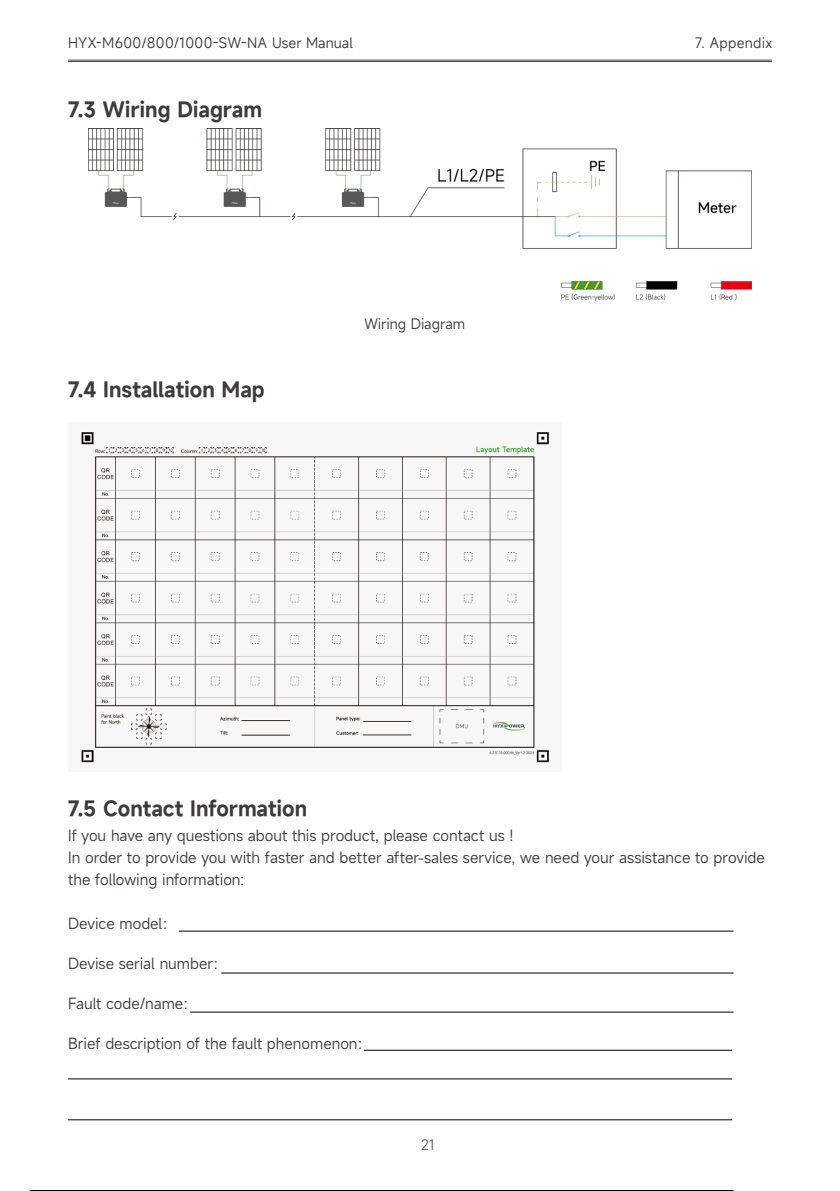
<style>
.page{position:relative;width:840px;height:1191px;background:#fff}
.page>*{position:absolute;margin:0;border:0;box-sizing:border-box;transform-origin:0 0}
.t1{font:600 20px "Mi Sans";letter-spacing:-.005em;color:#3e3a39}
.t2{font:15px/22px "Mi Sans";color:#3e3a39}
.t3{font:14px "Mi Sans";letter-spacing:.015em;color:#3e3a39}
.t4{font:14px "Mi Sans";color:#626060}
</style>
<div class="page">
<hr style="left:68px;top:60px;width:703px;height:1px;background:#4c4948">
<hr style="left:68px;top:61px;width:703px;height:1px;background:#4c4948">
<img style="left:89px;top:128px;width:662px;height:172px">
<img style="left:81px;top:432px;width:468px;height:331px">
<hr style="left:179px;top:930px;width:554px;height:1px;background:#000">
<hr style="left:221px;top:972px;width:512px;height:1px;background:#000">
<hr style="left:190px;top:1011px;width:543px;height:1px;background:#000">
<hr style="left:68px;top:1078px;width:663px;height:1px;background:#000">
<hr style="left:68px;top:1119px;width:663px;height:1px;background:#000">
<hr style="left:30px;top:1190px;width:703px;height:1px;background:#000">
<hr style="left:363px;top:1049px;width:368px;height:1px;background:#000">
<p class="t3" style="left:68px;top:34px;width:286px">HYX-M600/800/1000-SW-NA User Manual</p>
<h1 class="t1" style="left:68px;top:96px;width:195px">7.3 Wiring Diagram</h1>
<h1 class="t1" style="left:68px;top:375px;width:198px">7.4 Installation Map</h1>
<p class="t3" style="left:364px;top:314px;width:102px">Wiring Diagram</p>
<p class="t3" style="left:694px;top:34px;width:79px">7. Appendix</p>
<h1 class="t1" style="left:68px;top:795px;width:240px">7.5 Contact Information</h1>
<p class="t2" style="left:68px;top:824px;width:698px">If you have any questions about this product, please contact us !<br>In order to provide you with faster and better after-sales service, we need your assistance to provide the following information:</p>
<p class="t2" style="left:68px;top:912px;width:110px">Device model：</p>
<p class="t2" style="left:68px;top:952px;width:161px">Devise serial number：</p>
<p class="t2" style="left:68px;top:992px;width:130px">Fault code/name：</p>
<p class="t2" style="left:68px;top:1032px;width:305px">Brief description of the fault phenomenon：</p>
<p class="t4" style="left:421px;top:1135px;width:15px">21</p>
</div>
